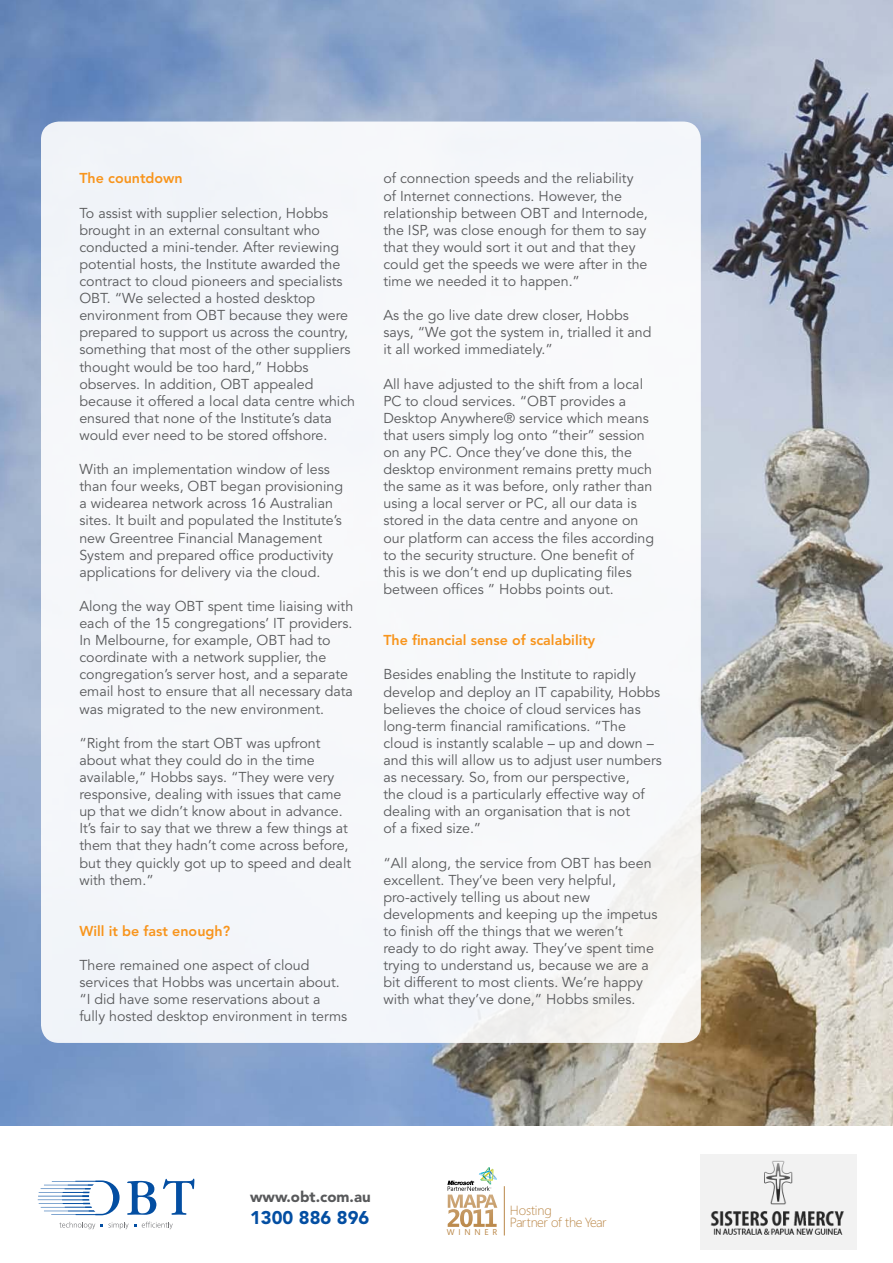
<style>
.page{position:relative;width:893px;height:1263px;background:#fff}
.page>*{position:absolute;margin:0;border:0;box-sizing:border-box;transform-origin:0 0}
.t1{font:900 18.3px "Avenir";color:#034ea2}
.t2{font:900 15px "Avenir";color:#58595b}
.t3{font:14.25px/17.1px "Avenir";color:#58595b}
.t4{font:800 14.25px "Avenir";color:#f8951d}
.t5{font:300 13.35px/11.4px "Segoe";letter-spacing:-.02em;color:#ba8748}
.t6{font:8.4px "Segoe";letter-spacing:.45em;color:#ba8748}
</style>
<div class="page">
<img style="left:0;top:0;width:893px;height:1126px">
<hr style="left:504px;top:1186px;width:1px;height:49px;background:#ba8748">
<svg style="left:447px;top:1167px;width:50px;height:60px"></svg>
<svg style="left:127px;top:1181px;width:29px;height:34px"></svg>
<svg style="left:163px;top:1179px;width:31px;height:36px"></svg>
<svg style="left:38px;top:1180px;width:82px;height:35px"></svg>
<svg style="left:59px;top:1222px;width:36px;height:7px"></svg>
<svg style="left:142px;top:1222px;width:31px;height:7px"></svg>
<svg style="left:101px;top:1222px;width:35px;height:7px"></svg>
<img style="left:701px;top:1155px;width:155px;height:95px">
<div style="left:41px;top:122px;width:660px;height:921px;background:#f6f7fa;border-radius:18px"></div>
<p class="t4" style="left:79px;top:170px;width:105px">The countdown</p>
<p class="t3" style="left:79px;top:205px;width:277px">To assist with supplier selection, Hobbs brought in an external consultant who conducted a mini-tender. After reviewing potential hosts, the Institute awarded the contract to cloud pioneers and specialists OBT. “We selected a hosted desktop environment from OBT because they were prepared to support us across the country, something that most of the other suppliers thought would be too hard,” Hobbs observes. In addition, OBT appealed because it offered a local data centre which ensured that none of the Institute’s data would ever need to be stored offshore.</p>
<p class="t3" style="left:79px;top:461px;width:265px">With an implementation window of less than four weeks, OBT began provisioning a widearea network across 16 Australian sites. It built and populated the Institute’s new Greentree Financial Management System and prepared office productivity applications for delivery via the cloud.</p>
<p class="t3" style="left:79px;top:598px;width:275px">Along the way OBT spent time liaising with each of the 15 congregations’ IT providers.<br>In Melbourne, for example, OBT had to coordinate with a network supplier, the congregation’s server host, and a separate email host to ensure that all necessary data was migrated to the new environment.</p>
<p class="t3" style="left:79px;top:735px;width:273px">“Right from the start OBT was upfront about what they could do in the time available,” Hobbs says. “They were very responsive, dealing with issues that came up that we didn’t know about in advance.<br>It’s fair to say that we threw a few things at them that they hadn’t come across before, but they quickly got up to speed and dealt with them.”</p>
<p class="t4" style="left:79px;top:922px;width:152px">Will it be fast enough?</p>
<p class="t3" style="left:79px;top:957px;width:269px">There remained one aspect of cloud services that Hobbs was uncertain about. “I did have some reservations about a fully hosted desktop environment in terms</p>
<p class="t3" style="left:383px;top:170px;width:266px">of connection speeds and the reliability of Internet connections. However, the relationship between OBT and Internode, the ISP, was close enough for them to say that they would sort it out and that they could get the speeds we were after in the time we needed it to happen.”</p>
<p class="t3" style="left:383px;top:307px;width:270px">As the go live date drew closer, Hobbs says, “We got the system in, trialled it and it all worked immediately.”</p>
<p class="t3" style="left:383px;top:376px;width:272px">All have adjusted to the shift from a local PC to cloud services. “OBT provides a Desktop Anywhere® service which means that users simply log onto “their” session on any PC. Once they’ve done this, the desktop environment remains pretty much the same as it was before, only rather than using a local server or PC, all our data is stored in the data centre and anyone on our platform can access the files according to the security structure. One benefit of this is we don’t end up duplicating files between offices ” Hobbs points out.</p>
<p class="t4" style="left:383px;top:632px;width:213px">The financial sense of scalability</p>
<p class="t3" style="left:383px;top:666px;width:280px">Besides enabling the Institute to rapidly develop and deploy an IT capability, Hobbs believes the choice of cloud services has long-term financial ramifications. “The cloud is instantly scalable – up and down – and this will allow us to adjust user numbers as necessary. So, from our perspective,<br>the cloud is a particularly effective way of dealing with an organisation that is not<br>of a fixed size.”</p>
<p class="t3" style="left:383px;top:854px;width:276px">“All along, the service from OBT has been excellent. They’ve been very helpful, pro-actively telling us about new developments and keeping up the impetus to finish off the things that we weren’t ready to do right away. They’ve spent time trying to understand us, because we are a bit different to most clients. We’re happy with what they’ve done,” Hobbs smiles.</p>
<p class="t2" style="left:250px;top:1188px;width:122px">www.obt.com.au</p>
<p class="t1" style="left:250px;top:1206px;width:121px">1300 886 896</p>
<p class="t6" style="left:447px;top:1227px;width:52px">WINNER</p>
<p class="t5" style="left:510px;top:1204px;width:98px">Hosting<br>Partner of the Year</p>
</div>
